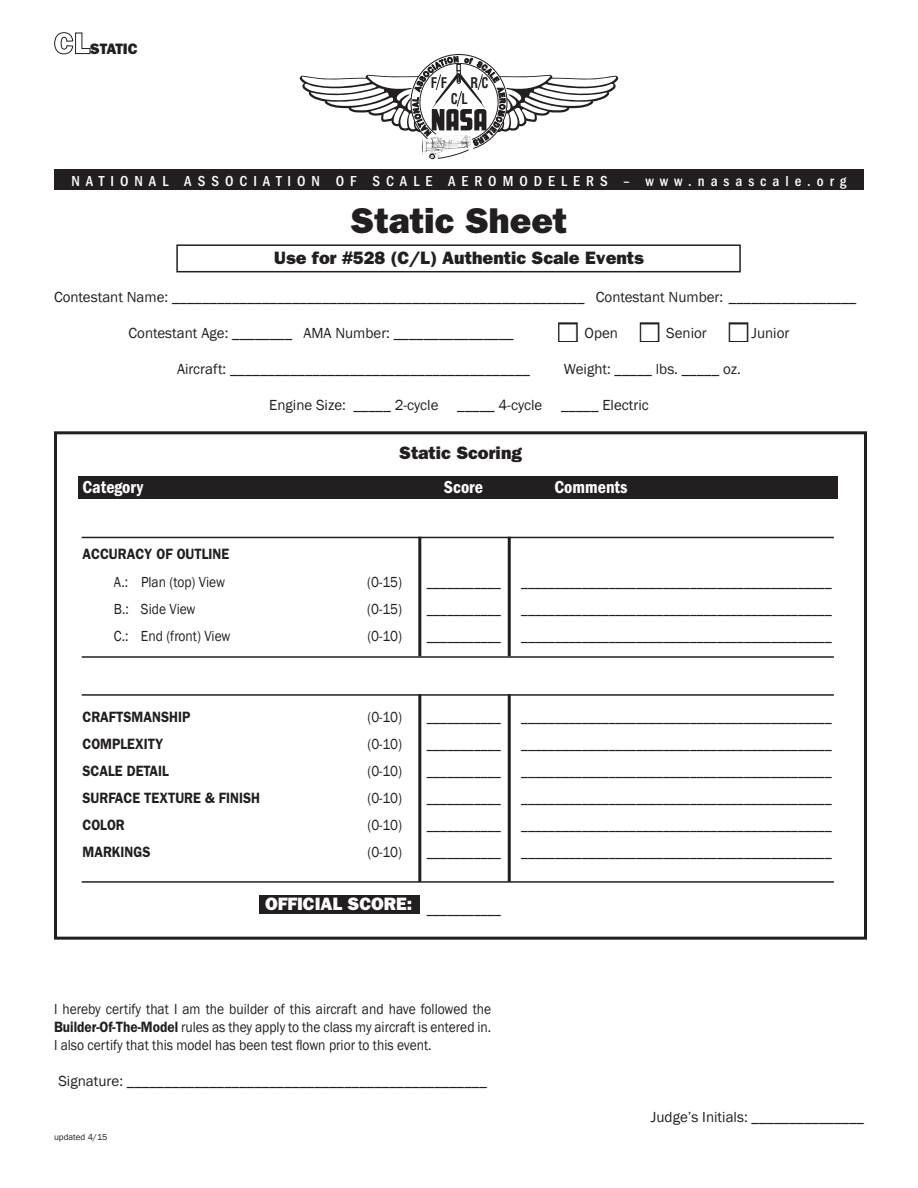
<style>
.page{position:relative;width:918px;height:1188px;background:#fff}
.page>*{position:absolute;margin:0;border:0;box-sizing:border-box;transform-origin:0 0}
.t1{font:800 36px "Franklin Gothic";color:#231f20}
.t2{font:800 18px "Franklin Gothic";color:#231f20}
.t3{font:600 condensed 18px "Franklin Gothic";color:#fff}
.t4{font:800 18px "Franklin Gothic";color:#fff}
.t5{font:800 15.15px "Franklin Gothic";color:#231f20}
.t6{font:15px/18px "Franklin Gothic";color:#231f20;scale:.9 1}
.t7{font:15px "Franklin Gothic";color:#231f20}
.t8{font:600 15px "Franklin Gothic";color:#231f20;scale:.9 1}
.t9{font:500 condensed 15px "Franklin Gothic";letter-spacing:.4em;color:#fff}
.t10{font:700 condensed 14.4px "Helvetica";color:#231f20;scale:.88 1}
.t11{font:9px "Franklin Gothic";color:#231f20}
.s1{color:#fff}
.s2{font-weight:600}
</style>
<div class="page">
<div style="left:259px;top:895px;width:161px;height:19px;background:#231f20"></div>
<div style="left:54px;top:170px;width:810px;height:20px;background:#231f20"></div>
<svg style="left:54px;top:32px;width:37px;height:23px"></svg>
<div style="left:176px;top:244px;width:565px;height:28px;border:2px solid #231f20"></div>
<div style="left:54px;top:431px;width:813px;height:509px;border:3px solid #231f20"></div>
<div style="left:78px;top:476px;width:760px;height:23px;background:#231f20"></div>
<hr style="left:418px;top:537px;width:3px;height:119px;background:#231f20">
<hr style="left:418px;top:694px;width:3px;height:188px;background:#231f20">
<hr style="left:508px;top:537px;width:3px;height:119px;background:#231f20">
<hr style="left:508px;top:694px;width:3px;height:188px;background:#231f20">
<hr style="left:82px;top:656px;width:752px;height:2px;background:#231f20">
<hr style="left:82px;top:537px;width:752px;height:1px;background:#231f20">
<hr style="left:82px;top:694px;width:752px;height:2px;background:#231f20">
<hr style="left:82px;top:881px;width:752px;height:2px;background:#231f20">
<div style="left:558px;top:322px;width:20px;height:20px;border:3px solid #231f20"></div>
<div style="left:640px;top:322px;width:19px;height:20px;border:3px solid #231f20"></div>
<div style="left:729px;top:322px;width:19px;height:20px;border:3px solid #231f20"></div>
<svg style="left:300px;top:54px;width:318px;height:106px"></svg>
<p class="t5" style="left:90px;top:39px;width:49px">STATIC</p>
<p class="t10" style="left:431px;top:73px;width:20px">F F</p>
<p class="t10" style="left:470px;top:73px;width:22px">R C</p>
<p class="t10" style="left:451px;top:90px;width:21px">C L</p>
<p class="t9" style="left:71px;top:172px;width:777px">NATIONAL ASSOCIATION OF SCALE AEROMODELERS – www.nasascale.org</p>
<p class="t1" style="left:351px;top:199px;width:218px">Static Sheet</p>
<p class="t2" style="left:274px;top:247px;width:371px">Use for #528 (C/L) Authentic Scale Events</p>
<p class="t7" style="left:54px;top:287px;width:804px">Contestant Name: _______________________________________________________ Contestant Number: _________________</p>
<p class="t7" style="left:129px;top:323px;width:387px">Contestant Age: ________ AMA Number: ________________</p>
<p class="t7" style="left:559px;top:323px;width:232px"><span class="s1">■</span> Open <span class="s1">■</span> Senior <span class="s1">■</span> Junior</p>
<p class="t7" style="left:177px;top:359px;width:355px">Aircraft: ________________________________________</p>
<p class="t7" style="left:564px;top:359px;width:179px">Weight: _____ lbs. _____ oz.</p>
<p class="t7" style="left:269px;top:395px;width:171px">Engine Size: _____ 2-cycle</p>
<p class="t7" style="left:457px;top:395px;width:87px">_____ 4-cycle</p>
<p class="t7" style="left:561px;top:395px;width:89px">_____ Electric</p>
<p class="t2" style="left:399px;top:442px;width:124px">Static Scoring</p>
<p class="t3" style="left:82px;top:477px;width:62px">Category</p>
<p class="t3" style="left:444px;top:477px;width:41px">Score</p>
<p class="t3" style="left:555px;top:477px;width:74px">Comments</p>
<p class="t8" style="left:82px;top:545px;width:165px">ACCURACY OF OUTLINE</p>
<p class="t6" style="left:114px;top:573px;width:125px">A.: Plan (top) View</p>
<p class="t6" style="left:367px;top:573px;width:40px">(0-15)</p>
<p class="t6" style="left:427px;top:573px;width:84px">___________</p>
<p class="t6" style="left:521px;top:573px;width:347px">______________________________________________</p>
<p class="t6" style="left:114px;top:600px;width:92px">B.: Side View</p>
<p class="t6" style="left:367px;top:600px;width:40px">(0-15)</p>
<p class="t6" style="left:427px;top:600px;width:84px">___________</p>
<p class="t6" style="left:521px;top:600px;width:347px">______________________________________________</p>
<p class="t6" style="left:114px;top:627px;width:131px">C.: End (front) View</p>
<p class="t6" style="left:367px;top:627px;width:40px">(0-10)</p>
<p class="t6" style="left:427px;top:627px;width:84px">___________</p>
<p class="t6" style="left:521px;top:627px;width:347px">______________________________________________</p>
<p class="t8" style="left:82px;top:708px;width:121px">CRAFTSMANSHIP</p>
<p class="t6" style="left:367px;top:708px;width:40px">(0-10)</p>
<p class="t6" style="left:427px;top:708px;width:84px">___________</p>
<p class="t6" style="left:521px;top:708px;width:347px">______________________________________________</p>
<p class="t8" style="left:82px;top:735px;width:91px">COMPLEXITY</p>
<p class="t6" style="left:367px;top:735px;width:40px">(0-10)</p>
<p class="t6" style="left:427px;top:735px;width:84px">___________</p>
<p class="t6" style="left:521px;top:735px;width:347px">______________________________________________</p>
<p class="t8" style="left:82px;top:762px;width:98px">SCALE DETAIL</p>
<p class="t6" style="left:367px;top:762px;width:40px">(0-10)</p>
<p class="t6" style="left:427px;top:762px;width:84px">___________</p>
<p class="t6" style="left:521px;top:762px;width:347px">______________________________________________</p>
<p class="t8" style="left:82px;top:789px;width:199px">SURFACE TEXTURE &amp; FINISH</p>
<p class="t6" style="left:367px;top:789px;width:40px">(0-10)</p>
<p class="t6" style="left:427px;top:789px;width:84px">___________</p>
<p class="t6" style="left:521px;top:789px;width:347px">______________________________________________</p>
<p class="t8" style="left:82px;top:816px;width:49px">COLOR</p>
<p class="t6" style="left:367px;top:816px;width:40px">(0-10)</p>
<p class="t6" style="left:427px;top:816px;width:84px">___________</p>
<p class="t6" style="left:521px;top:816px;width:347px">______________________________________________</p>
<p class="t8" style="left:82px;top:843px;width:77px">MARKINGS</p>
<p class="t6" style="left:367px;top:843px;width:40px">(0-10)</p>
<p class="t6" style="left:427px;top:843px;width:84px">___________</p>
<p class="t6" style="left:521px;top:843px;width:347px">______________________________________________</p>
<p class="t4" style="left:265px;top:893px;width:149px">OFFICIAL SCORE:</p>
<p class="t6" style="left:427px;top:900px;width:84px">___________</p>
<p class="t6" style="left:54px;top:1000px;width:487px">I hereby certify that I am the builder of this aircraft and have followed the<br><span class="s2">Builder-Of-The-Model</span> rules as they apply to the class my aircraft is entered in.</p>
<p class="t6" style="left:54px;top:1036px;width:421px">I also certify that this model has been test flown prior to this event.</p>
<p class="t7" style="left:58px;top:1072px;width:430px">Signature: ________________________________________________</p>
<p class="t11" style="left:54px;top:1132px;width:55px">updated 4/15</p>
<p class="t7" style="left:651px;top:1108px;width:215px">Judge’s Initials: _______________</p>
</div>
